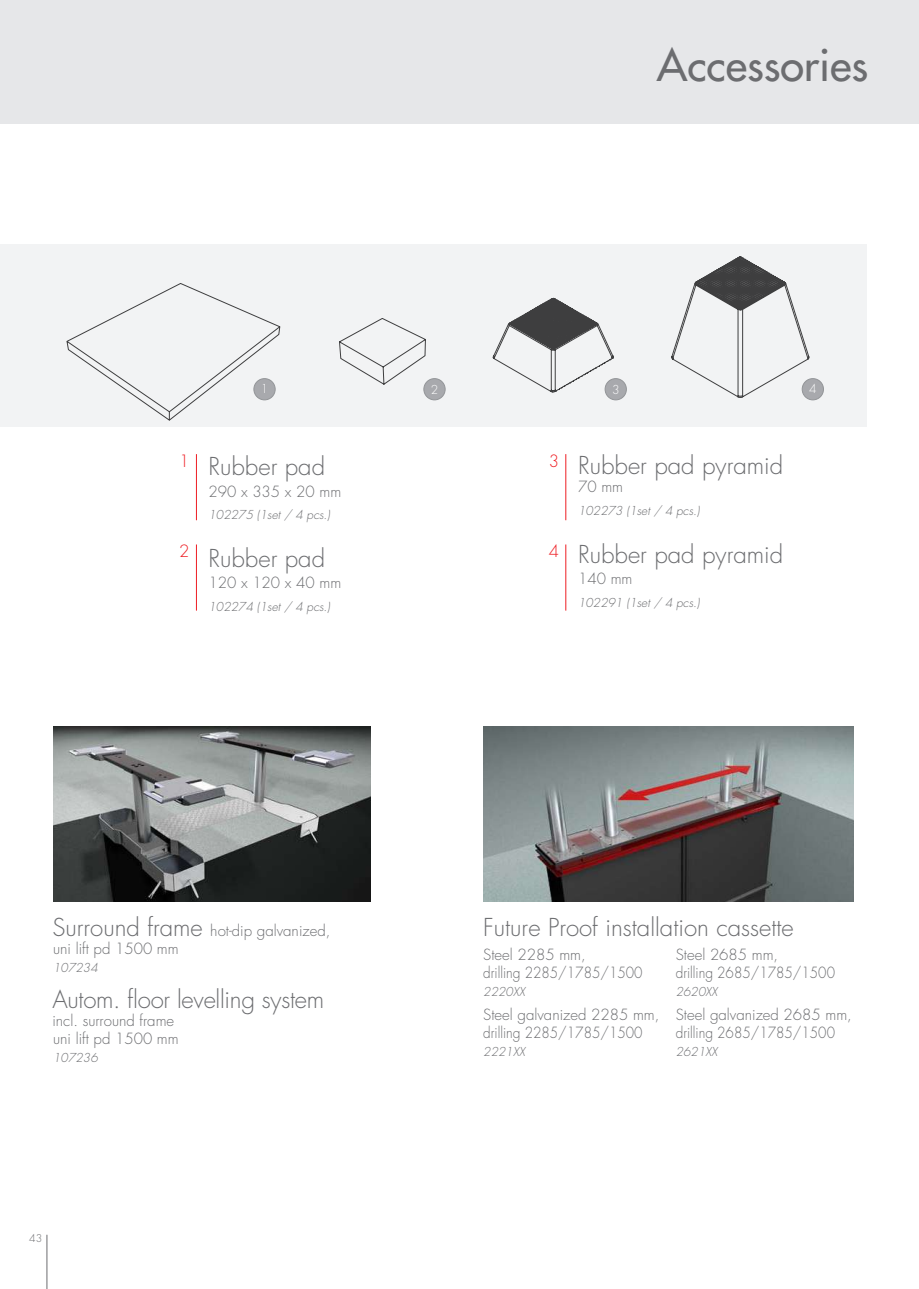
<style>
.page{position:relative;width:919px;height:1289px;background:#fff}
.page>*{position:absolute;margin:0;border:0;box-sizing:border-box;transform-origin:0 0}
.t1{font:43.5px "Futura";color:#6c6d70}
.t2{font:300 24px "Futura";color:#6c6d70}
.t3{font:300 16.5px "Futura";color:#ee1d23}
.t4{font:300 15px/18px "Futura";color:#6c6d70}
.t5{font:italic 300 12px "Futura";color:#6c6d70}
.t6{font:300 12px "Futura";color:#fff}
.t7{font:300 10.5px "Futura";color:#6c6d70}
.s1{font-size:24px}
</style>
<div class="page">
<div style="left:0;top:0;width:918px;height:123px;background:#e6e7e9"></div>
<hr style="left:47px;top:1234px;width:1px;height:54px;background:#6c6d70">
<div style="left:0;top:243px;width:865px;height:183px;background:#f2f3f4"></div>
<svg style="left:66px;top:283px;width:214px;height:138px"></svg>
<svg style="left:339px;top:318px;width:87px;height:67px"></svg>
<svg style="left:671px;top:256px;width:138px;height:142px"></svg>
<svg style="left:492px;top:298px;width:121px;height:94px"></svg>
<img style="left:53px;top:727px;width:317px;height:174px">
<img style="left:483px;top:727px;width:370px;height:174px">
<hr style="left:565px;top:454px;width:1px;height:66px;background:#ee1d23">
<hr style="left:565px;top:544px;width:1px;height:66px;background:#ee1d23">
<hr style="left:196px;top:454px;width:1px;height:66px;background:#ee1d23">
<hr style="left:196px;top:544px;width:1px;height:66px;background:#ee1d23">
<div style="left:254px;top:378px;width:21px;height:22px;background:#a8a9ad;border-radius:50%"></div>
<div style="left:254px;top:378px;width:21px;height:22px;border:1px solid #939598;border-radius:50%"></div>
<div style="left:424px;top:378px;width:21px;height:22px;background:#a8a9ad;border-radius:50%"></div>
<div style="left:423px;top:378px;width:22px;height:22px;border:1px solid #939598;border-radius:50%"></div>
<div style="left:802px;top:378px;width:21px;height:22px;background:#a8a9ad;border-radius:50%"></div>
<div style="left:802px;top:378px;width:21px;height:22px;border:1px solid #939598;border-radius:50%"></div>
<div style="left:605px;top:378px;width:21px;height:22px;background:#a8a9ad;border-radius:50%"></div>
<div style="left:605px;top:378px;width:21px;height:22px;border:1px solid #939598;border-radius:50%"></div>
<h1 class="t1" style="left:656px;top:37px;width:213px">Accessories</h1>
<p class="t6" style="left:261px;top:381px;width:9px">1</p>
<p class="t6" style="left:431px;top:382px;width:9px">2</p>
<p class="t6" style="left:612px;top:381px;width:9px">3</p>
<p class="t6" style="left:809px;top:381px;width:9px">4</p>
<p class="t3" style="left:179px;top:450px;width:12px">1</p>
<p class="t3" style="left:179px;top:540px;width:12px">2</p>
<h2 class="t2" style="left:208px;top:451px;width:118px">Rubber pad</h2>
<p class="t4" style="left:208px;top:482px;width:134px">290 x 335 x 20 mm</p>
<p class="t5" style="left:208px;top:507px;width:123px">102275 (1set / 4 pcs.)</p>
<h2 class="t2" style="left:208px;top:543px;width:118px">Rubber pad</h2>
<p class="t4" style="left:208px;top:574px;width:134px">120 x 120 x 40 mm</p>
<p class="t5" style="left:208px;top:598px;width:123px">102274 (1set / 4 pcs.)</p>
<p class="t3" style="left:548px;top:450px;width:12px">3</p>
<p class="t3" style="left:548px;top:540px;width:12px">4</p>
<h2 class="t2" style="left:578px;top:450px;width:207px">Rubber pad pyramid</h2>
<p class="t4" style="left:578px;top:477px;width:46px">70 mm</p>
<p class="t5" style="left:578px;top:502px;width:123px">102273 (1set / 4 pcs.)</p>
<h2 class="t2" style="left:578px;top:538px;width:207px">Rubber pad pyramid</h2>
<p class="t4" style="left:578px;top:570px;width:56px">140 mm</p>
<p class="t5" style="left:578px;top:594px;width:123px">102291 (1set / 4 pcs.)</p>
<p class="t4" style="left:52px;top:921px;width:279px"><span class="s1">Surround frame</span> hot-dip galvanized,</p>
<p class="t4" style="left:53px;top:939px;width:127px">uni lift pd 1500 mm</p>
<p class="t5" style="left:53px;top:960px;width:46px">107234</p>
<h2 class="t2" style="left:52px;top:983px;width:273px">Autom. floor levelling system</h2>
<p class="t4" style="left:52px;top:1011px;width:123px">incl. surround frame</p>
<p class="t4" style="left:53px;top:1029px;width:127px">uni lift pd 1500 mm</p>
<p class="t5" style="left:53px;top:1050px;width:46px">107236</p>
<p class="t7" style="left:29px;top:1231px;width:15px">43</p>
<h2 class="t2" style="left:483px;top:911px;width:312px">Future Proof installation cassette</h2>
<p class="t4" style="left:483px;top:945px;width:161px">Steel 2285 mm,<br>drilling 2285/1785/1500</p>
<p class="t5" style="left:483px;top:984px;width:43px">2220XX</p>
<p class="t4" style="left:483px;top:1005px;width:178px">Steel galvanized 2285 mm, drilling 2285/1785/1500</p>
<p class="t5" style="left:483px;top:1044px;width:43px">2221XX</p>
<p class="t4" style="left:675px;top:945px;width:161px">Steel 2685 mm,<br>drilling 2685/1785/1500</p>
<p class="t5" style="left:675px;top:984px;width:43px">2620XX</p>
<p class="t4" style="left:675px;top:1005px;width:178px">Steel galvanized 2685 mm, drilling 2685/1785/1500</p>
<p class="t5" style="left:675px;top:1044px;width:43px">2621XX</p>
</div>
